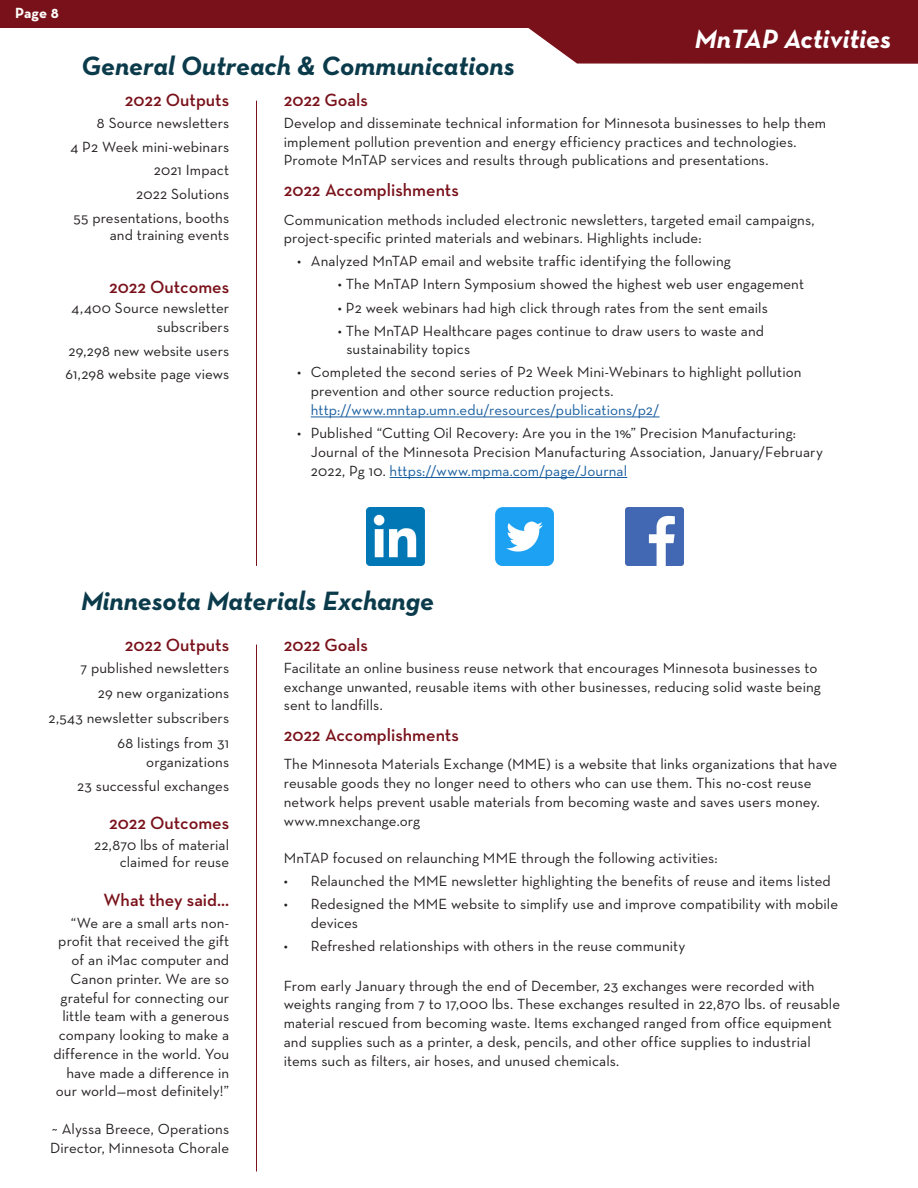
<style>
.page{position:relative;width:918px;height:1188px;background:#fff}
.page>*{position:absolute;margin:0;border:0;box-sizing:border-box;transform-origin:0 0}
.Secondary_Headline{font:italic 700 27px "Neutra Text";color:#0b3b4b}
.Secondary_Headline-2{font:italic 700 27px "Neutra Text";color:#fff}
.Project_Title{font:600 18px "Neutraface Text";color:#79111a}
.Body_Text{font:600 18px "Neutraface Text";color:#79111a}
.Body_Bullet{font:15px/18.8px "Neutra Text";letter-spacing:.005em;color:#231f20}
.Right_Data{font:15px/18.8px "Neutra Text";letter-spacing:.005em;color:#231f20;text-align:right}
.Body_Text-2{font:15px/18.8px "Neutra Text";letter-spacing:.005em;color:#231f20}
.t1{font:700 15px "Neutra Text";color:#fffefc}
.s1{color:#175d9e}
</style>
<div class="page">
<svg style="left:528px;top:28px;width:390px;height:36px;background:#83222b"></svg>
<div style="left:0;top:0;width:918px;height:28px;background:#79111a"></div>
<hr style="left:311px;top:417px;width:349px;height:1px;background:#175d9e">
<hr style="left:390px;top:477px;width:237px;height:1px;background:#175d9e">
<hr style="left:256px;top:101px;width:1px;height:465px;background:#79111a">
<img style="left:495px;top:508px;width:58px;height:57px">
<img style="left:366px;top:507px;width:59px;height:58px">
<img style="left:625px;top:508px;width:58px;height:58px">
<hr style="left:256px;top:645px;width:1px;height:526px;background:#79111a">
<p class="t1" style="left:15px;top:4px;width:45px">Page 8</p>
<p class="Secondary_Headline" style="left:81px;top:49px;width:436px">General Outreach &amp; Communications</p>
<p class="Secondary_Headline-2" style="left:695px;top:22px;width:198px">MnTAP Activities</p>
<p class="Project_Title" style="left:125px;top:89px;width:106px">2022 Outputs</p>
<p class="Right_Data" style="left:97px;top:113px;width:134px">8 Source newsletters</p>
<p class="Right_Data" style="left:70px;top:137px;width:160px">4 P2 Week mini-webinars</p>
<p class="Right_Data" style="left:154px;top:161px;width:77px">2021 Impact</p>
<p class="Right_Data" style="left:136px;top:184px;width:95px">2022 Solutions</p>
<p class="Right_Data" style="left:74px;top:209px;width:157px;line-height:17.2px">55 presentations, booths and training events</p>
<p class="Project_Title" style="left:109px;top:275px;width:121px">2022 Outcomes</p>
<p class="Right_Data" style="left:72px;top:299px;width:159px">4,400 Source newsletter subscribers</p>
<p class="Right_Data" style="left:69px;top:341px;width:162px">29,298 new website users</p>
<p class="Right_Data" style="left:66px;top:365px;width:165px">61,298 website page views</p>
<p class="Project_Title" style="left:284px;top:89px;width:86px">2022 Goals</p>
<p class="Body_Text-2" style="left:284px;top:113px;width:544px">Develop and disseminate technical information for Minnesota businesses to help them implement pollution prevention and energy efficiency practices and technologies.<br>Promote MnTAP services and results through publications and presentations.</p>
<p class="Body_Text" style="left:284px;top:179px;width:177px">2022 Accomplishments</p>
<p class="Body_Bullet" style="left:284px;top:210px;width:532px">Communication methods included electronic newsletters, targeted email campaigns, project-specific printed materials and webinars. Highlights include:</p>
<p class="Body_Bullet" style="left:297px;top:252px;width:435px">• Analyzed MnTAP email and website traffic identifying the following</p>
<p class="Body_Bullet" style="left:338px;top:275px;width:468px">• The MnTAP Intern Symposium showed the highest web user engagement</p>
<p class="Body_Bullet" style="left:338px;top:298px;width:432px">• P2 week webinars had high click through rates from the sent emails</p>
<p class="Body_Bullet" style="left:346px;top:321px;width:419px;text-indent:-9px">• The MnTAP Healthcare pages continue to draw users to waste and sustainability topics</p>
<p class="Body_Bullet" style="left:311px;top:363px;width:492px;text-indent:-14px">• Completed the second series of P2 Week Mini-Webinars to highlight pollution prevention and other source reduction projects. <span class="s1">http://www.mntap.umn.edu/resources/publications/p2/</span></p>
<p class="Body_Bullet" style="left:311px;top:423px;width:514px;text-indent:-14px">• Published “Cutting Oil Recovery: Are you in the 1%” Precision Manufacturing:<br>Journal of the Minnesota Precision Manufacturing Association, January/February<br>2022, Pg 10. <span class="s1">https://www.mpma.com/page/Journal</span></p>
<p class="Secondary_Headline" style="left:81px;top:584px;width:355px">Minnesota Materials Exchange</p>
<p class="Project_Title" style="left:284px;top:633px;width:86px">2022 Goals</p>
<p class="Body_Text-2" style="left:284px;top:658px;width:539px">Facilitate an online business reuse network that encourages Minnesota businesses to exchange unwanted, reusable items with other businesses, reducing solid waste being sent to landfills.</p>
<p class="Body_Text" style="left:284px;top:724px;width:177px">2022 Accomplishments</p>
<p class="Body_Bullet" style="left:284px;top:755px;width:555px">The Minnesota Materials Exchange (MME) is a website that links organizations that have reusable goods they no longer need to others who can use them. This no-cost reuse network helps prevent usable materials from becoming waste and saves users money. www.mnexchange.org</p>
<p class="Body_Bullet" style="left:284px;top:848px;width:435px">MnTAP focused on relaunching MME through the following activities:</p>
<p class="Body_Bullet" style="left:284px;top:872px;width:549px">• Relaunched the MME newsletter highlighting the benefits of reuse and items listed</p>
<p class="Body_Bullet" style="left:311px;top:895px;width:529px;text-indent:-27px">• Redesigned the MME website to simplify use and improve compatibility with mobile devices</p>
<p class="Body_Bullet" style="left:284px;top:936px;width:403px">• Refreshed relationships with others in the reuse community</p>
<p class="Body_Bullet" style="left:284px;top:976px;width:558px">From early January through the end of December, 23 exchanges were recorded with weights ranging from 7 to 17,000 lbs. These exchanges resulted in 22,870 lbs. of reusable material rescued from becoming waste. Items exchanged ranged from office equipment and supplies such as a printer, a desk, pencils, and other office supplies to industrial items such as filters, air hoses, and unused chemicals.</p>
<p class="Project_Title" style="left:125px;top:633px;width:106px">2022 Outputs</p>
<p class="Right_Data" style="left:80px;top:658px;width:150px">7 published newsletters</p>
<p class="Right_Data" style="left:98px;top:683px;width:133px">29 new organizations</p>
<p class="Right_Data" style="left:49px;top:708px;width:182px">2,543 newsletter subscribers</p>
<p class="Right_Data" style="left:118px;top:734px;width:113px">68 listings from 31 organizations</p>
<p class="Right_Data" style="left:77px;top:776px;width:154px">23 successful exchanges</p>
<p class="Project_Title" style="left:109px;top:812px;width:121px">2022 Outcomes</p>
<p class="Right_Data" style="left:94px;top:836px;width:137px;line-height:17.2px">22,870 lbs of material claimed for reuse</p>
<p class="Project_Title" style="left:103px;top:888px;width:127px">What they said...</p>
<p class="Right_Data" style="left:54px;top:913px;width:177px">“We are a small arts non&shy;profit that received the gift of an iMac computer and<br>Canon printer. We are so grateful for connecting our little team with a generous company looking to make a difference in the world. You have made a difference in our world—most definitely!”</p>
<p class="Right_Data" style="left:50px;top:1119px;width:181px;text-align:left">~ Alyssa Breece, Operations<br>Director, Minnesota Chorale</p>
</div>
